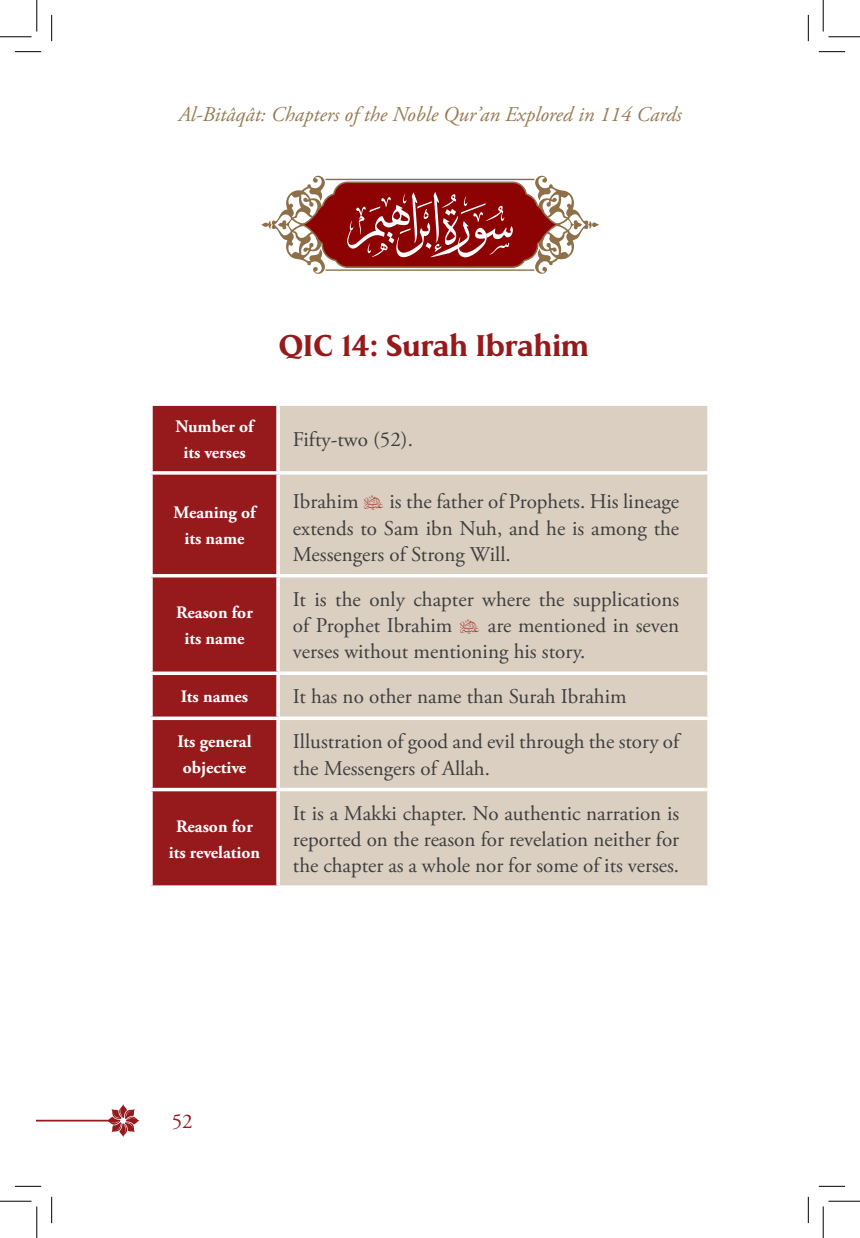
<style>
.page{position:relative;width:860px;height:1238px;background:#fff}
.page>*{position:absolute;margin:0;border:0;box-sizing:border-box;transform-origin:0 0}
.t1{font:29.75px "MADE Kenfolgv 2";color:#96191c}
.t2{font:21px/26.2px "Adobe Garamond Pro";color:#3e3e3f;text-align:justify}
.t3{font:italic 21px "Adobe Garamond Pro";color:#967a54}
.t4{font:21px "Adobe Garamond Pro";color:#96191c}
.t5{font:700 17.5px/26.2px "Adobe Garamond Pro";color:#fff;text-align:center}
.s1{color:#9e3127}
</style>
<div class="page">
<svg style="left:106px;top:1104px;width:34px;height:33px"></svg>
<hr style="left:37px;top:1119px;width:73px;height:2px;background:#96191c">
<svg style="left:261px;top:175px;width:338px;height:99px"></svg>
<div style="left:153px;top:406px;width:123px;height:479px;background:#96191c"></div>
<div style="left:280px;top:406px;width:427px;height:479px;background:#dbcfc1"></div>
<svg style="left:151px;top:405px;width:127px;height:1px"></svg>
<svg style="left:152px;top:406px;width:1px;height:65px"></svg>
<svg style="left:276px;top:406px;width:4px;height:65px"></svg>
<hr style="left:149px;top:471px;width:129px;height:3px;background:#fff">
<svg style="left:151px;top:474px;width:2px;height:100px"></svg>
<hr style="left:278px;top:471px;width:432px;height:3px;background:#fff">
<svg style="left:276px;top:474px;width:4px;height:100px"></svg>
<hr style="left:149px;top:574px;width:129px;height:3px;background:#fff">
<svg style="left:151px;top:577px;width:2px;height:94px"></svg>
<hr style="left:278px;top:574px;width:432px;height:3px;background:#fff">
<svg style="left:276px;top:577px;width:4px;height:94px"></svg>
<svg style="left:151px;top:671px;width:127px;height:4px"></svg>
<svg style="left:152px;top:675px;width:1px;height:41px"></svg>
<svg style="left:278px;top:671px;width:431px;height:4px"></svg>
<svg style="left:276px;top:675px;width:4px;height:41px"></svg>
<svg style="left:151px;top:716px;width:127px;height:4px"></svg>
<svg style="left:151px;top:720px;width:2px;height:67px"></svg>
<svg style="left:278px;top:716px;width:431px;height:4px"></svg>
<svg style="left:276px;top:720px;width:4px;height:67px"></svg>
<svg style="left:151px;top:787px;width:127px;height:4px"></svg>
<svg style="left:151px;top:791px;width:2px;height:94px"></svg>
<svg style="left:279px;top:787px;width:429px;height:4px"></svg>
<svg style="left:276px;top:791px;width:4px;height:94px"></svg>
<svg style="left:15px;top:51px;width:26px;height:1px"></svg>
<svg style="left:818px;top:51px;width:26px;height:1px"></svg>
<svg style="left:15px;top:1185px;width:26px;height:1px"></svg>
<svg style="left:819px;top:1185px;width:25px;height:1px"></svg>
<svg style="left:51px;top:15px;width:1px;height:26px"></svg>
<svg style="left:51px;top:1196px;width:1px;height:26px"></svg>
<svg style="left:807px;top:15px;width:1px;height:26px"></svg>
<svg style="left:807px;top:1197px;width:1px;height:25px"></svg>
<hr style="left:0;top:36px;width:32px;height:1px;background:#000">
<hr style="left:828px;top:36px;width:31px;height:1px;background:#000">
<hr style="left:0;top:1200px;width:32px;height:1px;background:#000">
<hr style="left:828px;top:1200px;width:31px;height:1px;background:#000">
<hr style="left:36px;top:0;width:1px;height:32px;background:#000">
<hr style="left:36px;top:1206px;width:1px;height:31px;background:#000">
<hr style="left:822px;top:0;width:1px;height:32px;background:#000">
<hr style="left:822px;top:1206px;width:1px;height:31px;background:#000">
<p class="t3" style="left:178px;top:102px;width:504px">Al-Bitâqât: Chapters of the Noble Qur’an Explored in 114 Cards</p>
<h1 class="t1" style="left:278px;top:328px;width:312px">QIC 14: Surah Ibrahim</h1>
<p class="t5" style="left:175px;top:413px;width:80px">Number of its verses</p>
<p class="t2" style="left:293px;top:427px;width:121px">Fifty-two (52).</p>
<p class="t5" style="left:173px;top:499px;width:83px">Meaning of its name</p>
<p class="t2" style="left:293px;top:489px;width:388px">Ibrahim <span class="s1">■</span> is the father of Prophets. His lineage extends to Sam ibn Nuh, and he is among the Messengers of Strong Will.</p>
<p class="t5" style="left:176px;top:599px;width:78px">Reason for its name</p>
<p class="t2" style="left:293px;top:586px;width:387px">It is the only chapter where the supplications of Prophet Ibrahim <span class="s1">■</span> are mentioned in seven verses without mentioning his story.</p>
<p class="t5" style="left:181px;top:683px;width:69px">Its names</p>
<p class="t2" style="left:293px;top:684px;width:335px">It has no other name than Surah Ibrahim</p>
<p class="t5" style="left:177px;top:728px;width:76px">Its general objective</p>
<p class="t2" style="left:293px;top:729px;width:388px">Illustration of good and evil through the story of the Messengers of Allah.</p>
<p class="t5" style="left:169px;top:813px;width:93px">Reason for its revelation</p>
<p class="t2" style="left:293px;top:800px;width:387px">It is a Makki chapter. No authentic narration is reported on the reason for revelation neither for the chapter as a whole nor for some of its verses.</p>
<p class="t4" style="left:172px;top:1108px;width:22px">52</p>
</div>
